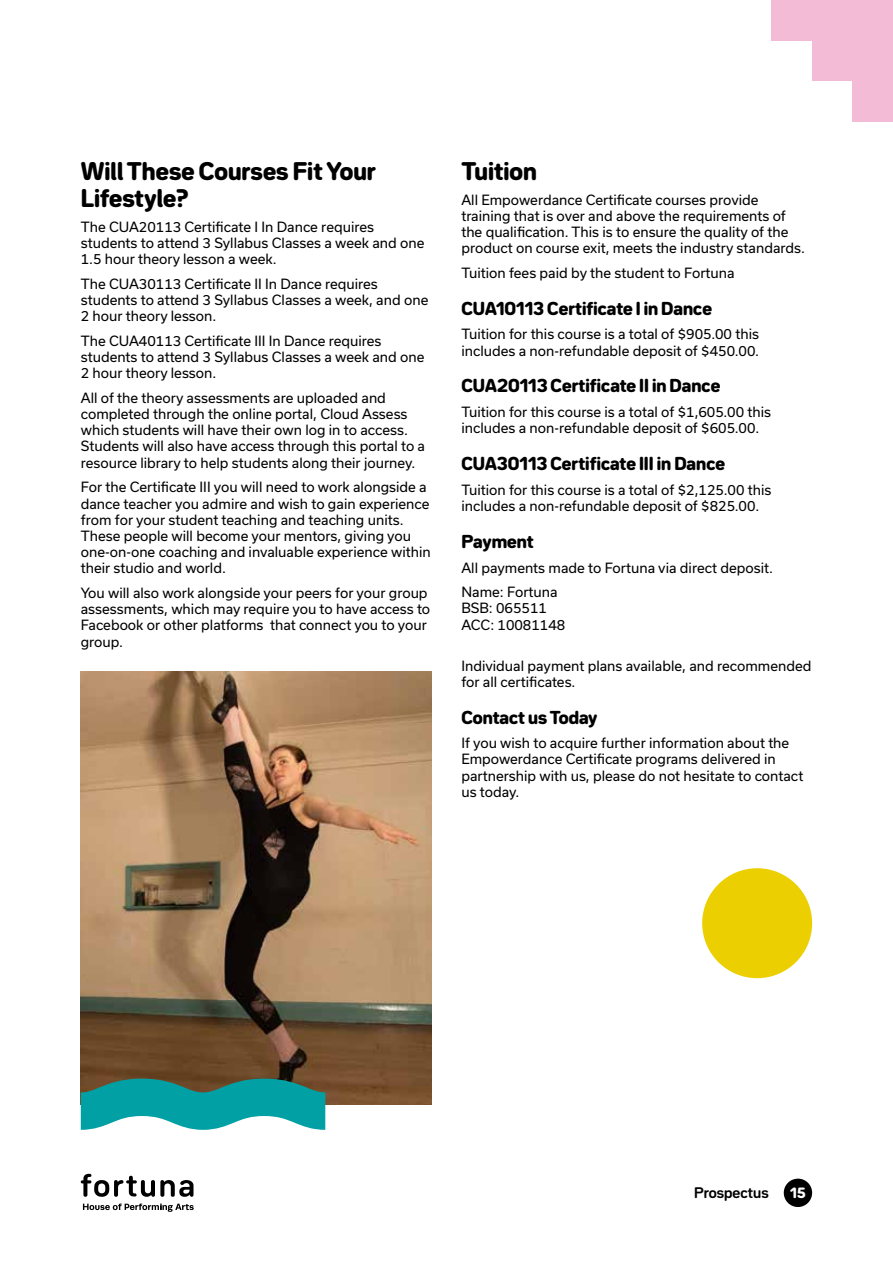
<style>
.page{position:relative;width:893px;height:1263px;background:#fff}
.page>*{position:absolute;margin:0;border:0;box-sizing:border-box;transform-origin:0 0}
.t1{font:900 22.5px/27px "Bw Seido Round DEMO";color:#000}
.t2{font:900 16.5px "Bw Seido Round DEMO";color:#000}
.t3{font:13.5px/16.2px "Usual";color:#000}
.t4{font:700 13.5px "Bw Seido Round DEMO";color:#000}
.t5{font:900 13.2px "Bw Seido Round DEMO";color:#fff}
</style>
<div class="page">
<img style="left:81px;top:672px;width:351px;height:432px">
<div style="left:702px;top:868px;width:110px;height:110px;background:#ebcf00;border-radius:50%"></div>
<svg style="left:81px;top:1078px;width:244px;height:52px;background:#30a2a2"></svg>
<div style="left:812px;top:41px;width:40px;height:40px;background:#f3bbd6"></div>
<div style="left:771px;top:0;width:81px;height:41px;background:#f3bbd6"></div>
<div style="left:852px;top:0;width:41px;height:122px;background:#f3bbd6"></div>
<svg style="left:83px;top:1203px;width:111px;height:9px"></svg>
<svg style="left:81px;top:1174px;width:113px;height:23px"></svg>
<div style="left:784px;top:1178px;width:28px;height:29px;background:#000;border-radius:50%"></div>
<h1 class="t1" style="left:81px;top:157px;width:297px">Will These Courses Fit Your<br>Lifestyle?</h1>
<p class="t3" style="left:81px;top:218px;width:345px">The CUA20113 Certificate I In Dance requires students to attend 3 Syllabus Classes a week and one<br>1.5 hour theory lesson a week.</p>
<p class="t3" style="left:81px;top:275px;width:349px">The CUA30113 Certificate II In Dance requires students to attend 3 Syllabus Classes a week, and one<br>2 hour theory lesson.</p>
<p class="t3" style="left:81px;top:333px;width:345px">The CUA40113 Certificate III In Dance requires students to attend 3 Syllabus Classes a week and one<br>2 hour theory lesson.</p>
<p class="t3" style="left:81px;top:390px;width:346px">All of the theory assessments are uploaded and completed through the online portal, Cloud Assess which students will have their own log in to access.<br>Students will also have access through this portal to a resource library to help students along their journey.</p>
<p class="t3" style="left:81px;top:479px;width:351px">For the Certificate III you will need to work alongside a dance teacher you admire and wish to gain experience from for your student teaching and teaching units.<br>These people will become your mentors, giving you one-on-one coaching and invaluable experience within their studio and world.</p>
<p class="t3" style="left:81px;top:585px;width:351px">You will also work alongside your peers for your group assessments, which may require you to have access to Facebook or other platforms that connect you to your group.</p>
<h1 class="t1" style="left:461px;top:157px;width:77px">Tuition</h1>
<p class="t3" style="left:461px;top:191px;width:345px">All Empowerdance Certificate courses provide training that is over and above the requirements of the qualification. This is to ensure the quality of the product on course exit, meets the industry standards.</p>
<p class="t3" style="left:461px;top:265px;width:275px">Tuition fees paid by the student to Fortuna</p>
<p class="t2" style="left:461px;top:297px;width:252px">CUA10113 Certificate I in Dance</p>
<p class="t3" style="left:461px;top:326px;width:299px">Tuition for this course is a total of $905.00 this includes a non-refundable deposit of $450.00.</p>
<p class="t2" style="left:461px;top:375px;width:261px">CUA20113 Certificate II in Dance</p>
<p class="t3" style="left:461px;top:404px;width:311px">Tuition for this course is a total of $1,605.00 this includes a non-refundable deposit of $605.00.</p>
<p class="t2" style="left:461px;top:452px;width:265px">CUA30113 Certificate III in Dance</p>
<p class="t3" style="left:461px;top:482px;width:312px">Tuition for this course is a total of $2,125.00 this includes a non-refundable deposit of $825.00.</p>
<p class="t2" style="left:461px;top:530px;width:74px">Payment</p>
<p class="t3" style="left:461px;top:555px;width:313px;line-height:24.8px">All payments made to Fortuna via direct deposit.<br>Name: Fortuna</p>
<p class="t3" style="left:461px;top:600px;width:105px">BSB: 065511<br>ACC: 10081148</p>
<p class="t3" style="left:461px;top:657px;width:352px">Individual payment plans available, and recommended for all certificates.</p>
<p class="t2" style="left:461px;top:706px;width:138px">Contact us Today</p>
<p class="t3" style="left:461px;top:735px;width:343px">If you wish to acquire further information about the Empowerdance Certificate programs delivered in partnership with us, please do not hesitate to contact us today.</p>
<p class="t4" style="left:694px;top:1184px;width:76px">Prospectus</p>
<p class="t5" style="left:790px;top:1184px;width:17px">15</p>
</div>
